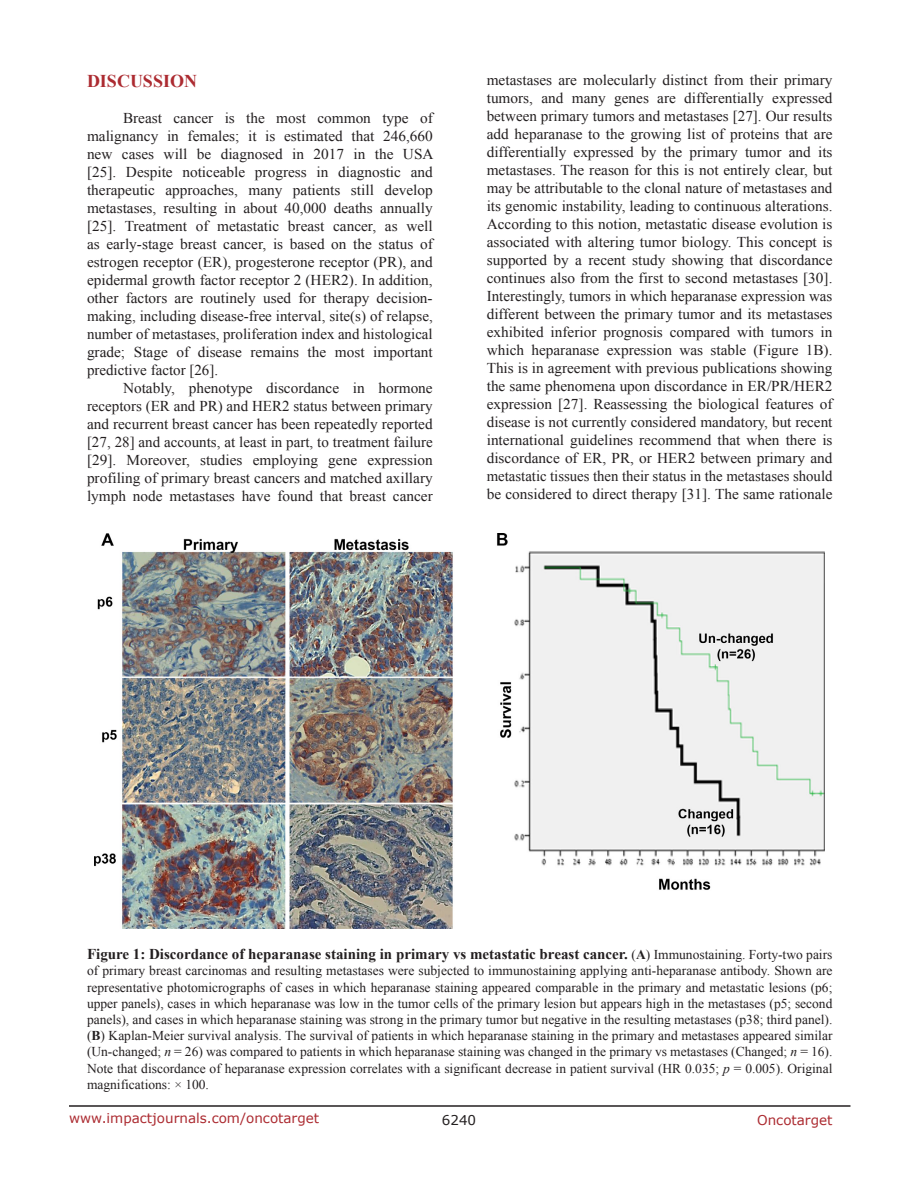
<style>
.page{position:relative;width:918px;height:1188px;background:#fff}
.page>*{position:absolute;margin:0;border:0;box-sizing:border-box;transform-origin:0 0}
.Heading{font:700 18px "Times New Roman";color:#ac2b31}
.BodyText{font:15px/18px "Times New Roman";color:#231f20;text-align:justify}
.FigureText{font:700 15px "Times New Roman";color:#231f20}
.FigureText-2{font:13.5px/16.2px "Times New Roman";color:#231f20;text-align:justify}
.t1{font:13.5px "Verdana";color:#ac2b31}
.t2{font:13.5px "Verdana";color:#231f20}
.s1{font-weight:400;font-size:13.5px}
.s2{font-size:13.5px}
.s3{font-weight:700}
.s4{font-style:italic}
</style>
<div class="page">
<hr style="left:69px;top:1105px;width:781px;height:2px;background:#231f20">
<img style="left:95px;top:533px;width:730px;height:396px">
<p class="Heading" style="left:87px;top:69px;width:112px">DISCUSSION</p>
<p class="BodyText" style="left:87px;top:109px;width:348px;text-indent:36px">Breast cancer is the most common type of malignancy in females; it is estimated that 246,660 new cases will be diagnosed in 2017 in the USA [25]. Despite noticeable progress in diagnostic and therapeutic approaches, many patients still develop metastases, resulting in about 40,000 deaths annually [25]. Treatment of metastatic breast cancer, as well as early-stage breast cancer, is based on the status of estrogen receptor (ER), progesterone receptor (PR), and epidermal growth factor receptor 2 (HER2). In addition, other factors are routinely used for therapy decision&shy;making, including disease-free interval, site(s) of relapse, number of metastases, proliferation index and histological grade; Stage of disease remains the most important predictive factor [26].</p>
<p class="BodyText" style="left:87px;top:379px;width:347px;text-indent:36px">Notably, phenotype discordance in hormone receptors (ER and PR) and HER2 status between primary and recurrent breast cancer has been repeatedly reported [27, 28] and accounts, at least in part, to treatment failure [29]. Moreover, studies employing gene expression profiling of primary breast cancers and matched axillary lymph node metastases have found that breast cancer</p>
<p class="BodyText" style="left:487px;top:71px;width:347px">metastases are molecularly distinct from their primary tumors, and many genes are differentially expressed between primary tumors and metastases [27]. Our results add heparanase to the growing list of proteins that are differentially expressed by the primary tumor and its metastases. The reason for this is not entirely clear, but may be attributable to the clonal nature of metastases and its genomic instability, leading to continuous alterations.<br>According to this notion, metastatic disease evolution is associated with altering tumor biology. This concept is supported by a recent study showing that discordance continues also from the first to second metastases [30].<br>Interestingly, tumors in which heparanase expression was different between the primary tumor and its metastases exhibited inferior prognosis compared with tumors in which heparanase expression was stable (Figure 1B).<br>This is in agreement with previous publications showing the same phenomena upon discordance in ER/PR/HER2 expression [27]. Reassessing the biological features of disease is not currently considered mandatory, but recent international guidelines recommend that when there is discordance of ER, PR, or HER2 between primary and metastatic tissues then their status in the metastases should be considered to direct therapy [31]. The same rationale</p>
<p class="FigureText" style="left:87px;top:944px;width:747px">Figure 1: Discordance of heparanase staining in primary vs metastatic breast cancer. <span class="s1">(</span><span class="s2">A</span><span class="s1">) Immunostaining. Forty-two pairs</span></p>
<p class="FigureText-2" style="left:87px;top:963px;width:747px">of primary breast carcinomas and resulting metastases were subjected to immunostaining applying anti-heparanase antibody. Shown are representative photomicrographs of cases in which heparanase staining appeared comparable in the primary and metastatic lesions (p6; upper panels), cases in which heparanase was low in the tumor cells of the primary lesion but appears high in the metastases (p5; second panels), and cases in which heparanase staining was strong in the primary tumor but negative in the resulting metastases (p38; third panel). (<span class="s3">B</span>) Kaplan-Meier survival analysis. The survival of patients in which heparanase staining in the primary and metastases appeared similar (Un-changed; <span class="s4">n</span> = 26) was compared to patients in which heparanase staining was changed in the primary vs metastases (Changed; <span class="s4">n</span> = 16).<br>Note that discordance of heparanase expression correlates with a significant decrease in patient survival (HR 0.035; <span class="s4">p</span> = 0.005). Original magnifications: × 100.</p>
<p class="t1" style="left:69px;top:1109px;width:252px">www.impactjournals.com/oncotarget</p>
<p class="t2" style="left:442px;top:1111px;width:36px">6240</p>
<p class="t1" style="left:757px;top:1111px;width:77px">Oncotarget</p>
</div>
